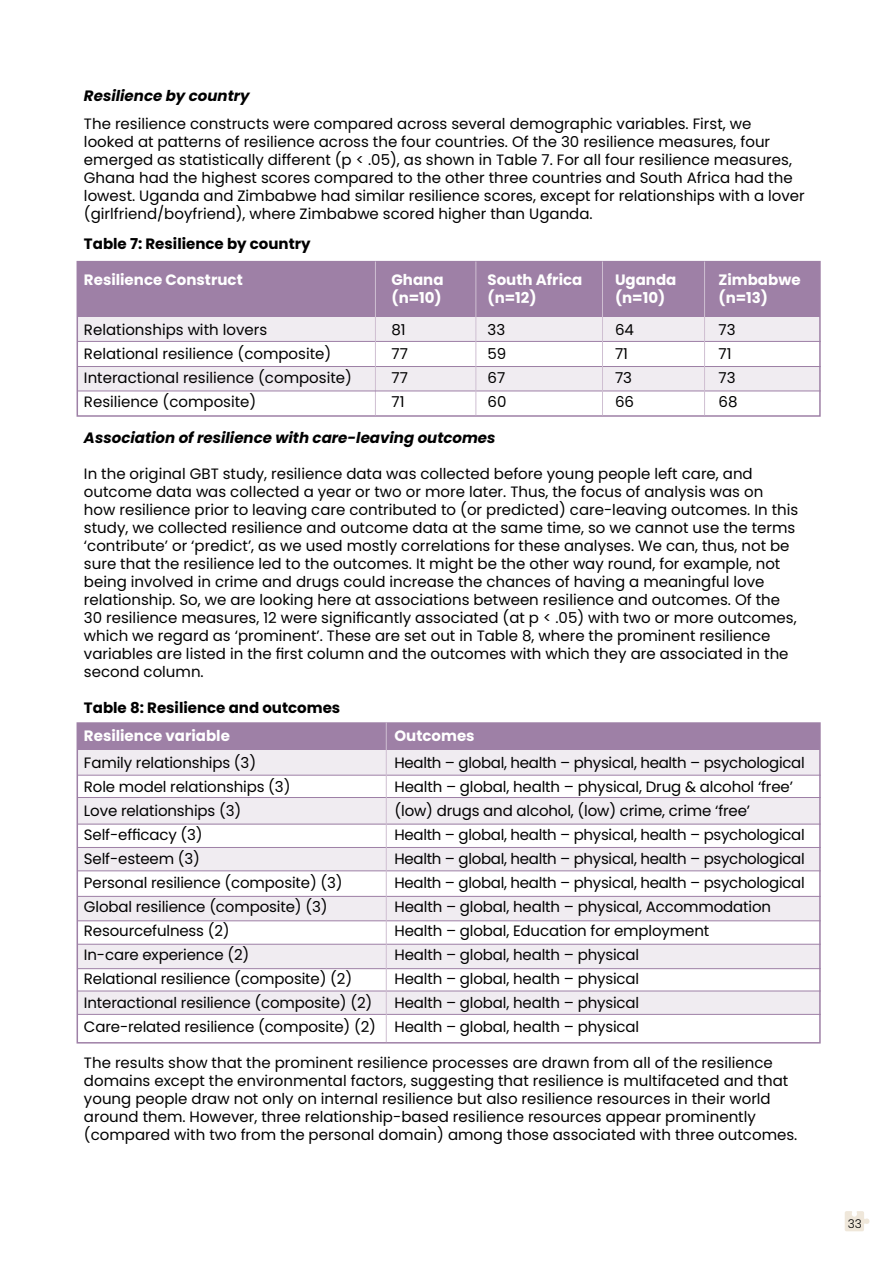
<style>
.page{position:relative;width:893px;height:1263px;background:#fff}
.page>*{position:absolute;margin:0;border:0;box-sizing:border-box;transform-origin:0 0}
.t1{font:15px/18px "Poppins";color:#000}
.t2{font:15px "Poppins";letter-spacing:-.02em;color:#000}
.t3{font:700 15px "Poppins";color:#fff}
.t4{font:italic 700 15px "Poppins";color:#000}
.t5{font:700 15px "Poppins";color:#000}
.t6{font:300 12px "Poppins";color:#000}
</style>
<div class="page">
<div style="left:77px;top:797px;width:743px;height:27px;background:#f0ecf1"></div>
<div style="left:77px;top:847px;width:743px;height:24px;background:#f0ecf1"></div>
<div style="left:77px;top:896px;width:743px;height:25px;background:#f0ecf1"></div>
<div style="left:77px;top:944px;width:743px;height:24px;background:#f0ecf1"></div>
<div style="left:77px;top:991px;width:743px;height:23px;background:#f0ecf1"></div>
<div style="left:77px;top:749px;width:743px;height:26px;background:#f0ecf1"></div>
<div style="left:77px;top:723px;width:743px;height:26px;background:#9e80a6"></div>
<div style="left:77px;top:722px;width:744px;height:321px;border:2px solid #9e80a6"></div>
<hr style="left:78px;top:775px;width:743px;height:1px;background:#9e80a6">
<hr style="left:78px;top:797px;width:743px;height:1px;background:#9e80a6">
<hr style="left:78px;top:824px;width:743px;height:1px;background:#9e80a6">
<hr style="left:78px;top:847px;width:743px;height:1px;background:#9e80a6">
<hr style="left:78px;top:870px;width:743px;height:1px;background:#9e80a6">
<hr style="left:78px;top:896px;width:743px;height:1px;background:#9e80a6">
<hr style="left:78px;top:920px;width:743px;height:1px;background:#9e80a6">
<hr style="left:78px;top:944px;width:743px;height:1px;background:#9e80a6">
<hr style="left:78px;top:968px;width:743px;height:1px;background:#9e80a6">
<hr style="left:78px;top:990px;width:743px;height:1px;background:#9e80a6">
<hr style="left:78px;top:1014px;width:743px;height:1px;background:#9e80a6">
<div style="left:77px;top:367px;width:743px;height:24px;background:#f0ecf1"></div>
<div style="left:77px;top:310px;width:743px;height:31px;background:#f0ecf1"></div>
<div style="left:77px;top:261px;width:743px;height:55px;background:#9e80a6"></div>
<div style="left:77px;top:261px;width:744px;height:156px;border:2px solid #9e80a6"></div>
<hr style="left:78px;top:341px;width:743px;height:1px;background:#9e80a6">
<hr style="left:78px;top:366px;width:743px;height:1px;background:#9e80a6">
<svg style="left:845px;top:1211px;width:25px;height:20px"></svg>
<hr style="left:375px;top:261px;width:1px;height:154px;background:#cfbfd2">
<hr style="left:78px;top:391px;width:743px;height:1px;background:#9e80a6">
<hr style="left:475px;top:261px;width:1px;height:154px;background:#cfbfd2">
<hr style="left:602px;top:261px;width:1px;height:154px;background:#cfbfd2">
<hr style="left:704px;top:261px;width:1px;height:154px;background:#cfbfd2">
<hr style="left:386px;top:722px;width:1px;height:320px;background:#cfbfd2">
<p class="t4" style="left:84px;top:87px;width:167px">Resilience by country</p>
<p class="t1" style="left:84px;top:115px;width:722px">The resilience constructs were compared across several demographic variables. First, we looked at patterns of resilience across the four countries. Of the 30 resilience measures, four emerged as statistically different (p &lt; .05), as shown in Table 7. For all four resilience measures, Ghana had the highest scores compared to the other three countries and South Africa had the lowest. Uganda and Zimbabwe had similar resilience scores, except for relationships with a lover (girlfriend/boyfriend), where Zimbabwe scored higher than Uganda.</p>
<p class="t5" style="left:84px;top:235px;width:228px">Table 7: Resilience by country</p>
<p class="t3" style="left:84px;top:271px;width:160px">Resilience Construct</p>
<p class="t3" style="left:391px;top:271px;width:54px">Ghana</p>
<p class="t3" style="left:487px;top:271px;width:96px">South Africa</p>
<p class="t3" style="left:615px;top:271px;width:63px">Uganda</p>
<p class="t3" style="left:718px;top:271px;width:84px">Zimbabwe</p>
<p class="t3" style="left:391px;top:289px;width:52px">(n=10)</p>
<p class="t3" style="left:487px;top:289px;width:51px">(n=12)</p>
<p class="t3" style="left:615px;top:289px;width:52px">(n=10)</p>
<p class="t3" style="left:718px;top:289px;width:51px">(n=13)</p>
<p class="t1" style="left:84px;top:321px;width:185px">Relationships with lovers</p>
<p class="t1" style="left:391px;top:321px;width:16px">81</p>
<p class="t1" style="left:487px;top:321px;width:19px">33</p>
<p class="t1" style="left:615px;top:321px;width:20px">64</p>
<p class="t1" style="left:718px;top:321px;width:19px">73</p>
<p class="t1" style="left:84px;top:345px;width:249px">Relational resilience (composite)</p>
<p class="t1" style="left:391px;top:345px;width:18px">77</p>
<p class="t1" style="left:487px;top:345px;width:20px">59</p>
<p class="t1" style="left:615px;top:345px;width:14px">71</p>
<p class="t1" style="left:718px;top:345px;width:14px">71</p>
<p class="t1" style="left:84px;top:369px;width:269px">Interactional resilience (composite)</p>
<p class="t1" style="left:391px;top:369px;width:18px">77</p>
<p class="t1" style="left:487px;top:369px;width:19px">67</p>
<p class="t1" style="left:615px;top:369px;width:19px">73</p>
<p class="t1" style="left:718px;top:369px;width:19px">73</p>
<p class="t1" style="left:84px;top:393px;width:174px">Resilience (composite)</p>
<p class="t1" style="left:391px;top:393px;width:14px">71</p>
<p class="t1" style="left:487px;top:393px;width:20px">60</p>
<p class="t1" style="left:615px;top:393px;width:21px">66</p>
<p class="t1" style="left:718px;top:393px;width:20px">68</p>
<p class="t4" style="left:84px;top:429px;width:413px">Association of resilience with care-leaving outcomes</p>
<p class="t1" style="left:84px;top:465px;width:716px">In the original GBT study, resilience data was collected before young people left care, and outcome data was collected a year or two or more later. Thus, the focus of analysis was on how resilience prior to leaving care contributed to (or predicted) care-leaving outcomes. In this study, we collected resilience and outcome data at the same time, so we cannot use the terms ‘contribute’ or ‘predict’, as we used mostly correlations for these analyses. We can, thus, not be sure that the resilience led to the outcomes. It might be the other way round, for example, not being involved in crime and drugs could increase the chances of having a meaningful love relationship. So, we are looking here at associations between resilience and outcomes. Of the 30 resilience measures, 12 were significantly associated (at p &lt; .05) with two or more outcomes, which we regard as ‘prominent’. These are set out in Table 8, where the prominent resilience variables are listed in the first column and the outcomes with which they are associated in the second column.</p>
<p class="t5" style="left:84px;top:699px;width:258px">Table 8: Resilience and outcomes</p>
<p class="t3" style="left:84px;top:727px;width:147px">Resilience variable</p>
<p class="t3" style="left:394px;top:727px;width:82px">Outcomes</p>
<p class="t1" style="left:84px;top:754px;width:174px">Family relationships (3)</p>
<p class="t2" style="left:394px;top:754px;width:412px">Health – global, health – physical, health – psychological</p>
<p class="t1" style="left:84px;top:778px;width:208px">Role model relationships (3)</p>
<p class="t1" style="left:394px;top:778px;width:400px">Health – global, health – physical, Drug &amp; alcohol ‘free’</p>
<p class="t1" style="left:84px;top:802px;width:159px">Love relationships (3)</p>
<p class="t1" style="left:394px;top:802px;width:357px">(low) drugs and alcohol, (low) crime, crime ‘free’</p>
<p class="t1" style="left:84px;top:826px;width:120px">Self-efficacy (3)</p>
<p class="t2" style="left:394px;top:826px;width:412px">Health – global, health – physical, health – psychological</p>
<p class="t1" style="left:84px;top:850px;width:117px">Self-esteem (3)</p>
<p class="t2" style="left:394px;top:850px;width:412px">Health – global, health – physical, health – psychological</p>
<p class="t1" style="left:84px;top:874px;width:260px">Personal resilience (composite) (3)</p>
<p class="t2" style="left:394px;top:874px;width:412px">Health – global, health – physical, health – psychological</p>
<p class="t1" style="left:84px;top:898px;width:245px">Global resilience (composite) (3)</p>
<p class="t1" style="left:394px;top:898px;width:378px">Health – global, health – physical, Accommodation</p>
<p class="t1" style="left:84px;top:922px;width:147px">Resourcefulness (2)</p>
<p class="t1" style="left:394px;top:922px;width:316px">Health – global, Education for employment</p>
<p class="t1" style="left:84px;top:946px;width:167px">In-care experience (2)</p>
<p class="t1" style="left:394px;top:946px;width:246px">Health – global, health – physical</p>
<p class="t1" style="left:84px;top:970px;width:270px">Relational resilience (composite) (2)</p>
<p class="t1" style="left:394px;top:970px;width:246px">Health – global, health – physical</p>
<p class="t1" style="left:84px;top:994px;width:290px">Interactional resilience (composite) (2)</p>
<p class="t1" style="left:84px;top:991px;width:557px;line-height:24px;text-align:right">Health – global, health – physical<br>Care-related resilience (composite) (2) Health – global, health – physical</p>
<p class="t1" style="left:84px;top:1054px;width:715px">The results show that the prominent resilience processes are drawn from all of the resilience domains except the environmental factors, suggesting that resilience is multifaceted and that young people draw not only on internal resilience but also resilience resources in their world around them. However, three relationship-based resilience resources appear prominently (compared with two from the personal domain) among those associated with three outcomes.</p>
<p class="t6" style="left:848px;top:1217px;width:16px">33</p>
</div>
